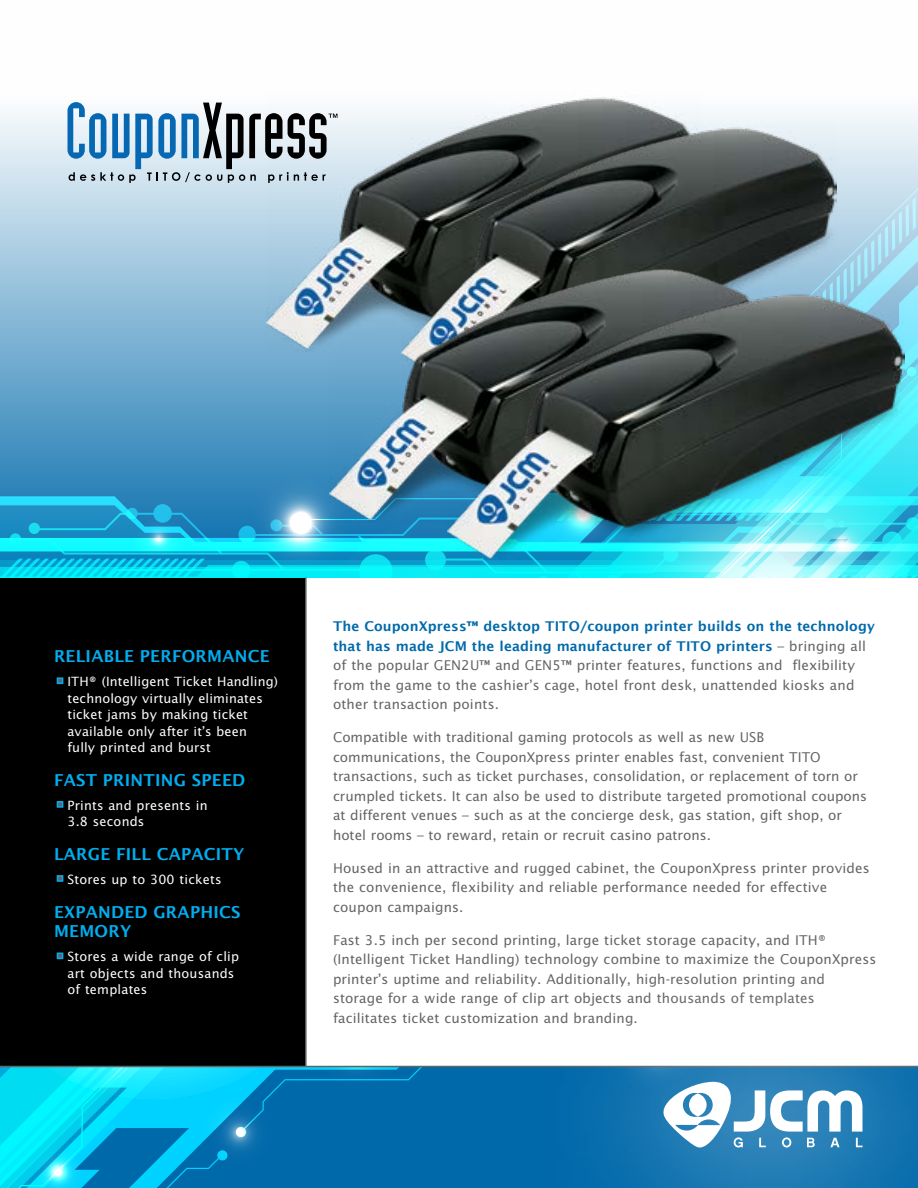
<style>
.page{position:relative;width:918px;height:1188px;background:#fff}
.page>*{position:absolute;margin:0;border:0;box-sizing:border-box;transform-origin:0 0}
.t1{font:600 16.5px/19.8px "Lucida Sans";letter-spacing:.015em;color:#00aeef}
.t2{font:13.5px/19.5px "Lucida Sans";letter-spacing:.01em;color:#636466}
.t3{font:12.75px/16.5px "Lucida Sans";letter-spacing:.01em;color:#fff}
.s1{font-weight:600;color:#0069aa}
</style>
<div class="page">
<svg style="left:0;top:108px;width:918px;height:113px"></svg>
<svg style="left:0;top:221px;width:266px;height:129px;background:#98c2dc"></svg>
<div style="left:0;top:350px;width:303px;height:17px;background:#73acd0"></div>
<svg style="left:836px;top:176px;width:82px;height:191px;background:#afdced"></svg>
<svg style="left:0;top:367px;width:918px;height:211px;background:#39add2"></svg>
<div style="left:0;top:578px;width:306px;height:488px;background:#000"></div>
<svg style="left:57px;top:677px;width:6px;height:7px"></svg>
<svg style="left:57px;top:801px;width:6px;height:7px"></svg>
<svg style="left:57px;top:875px;width:6px;height:7px"></svg>
<svg style="left:57px;top:953px;width:6px;height:6px"></svg>
<svg style="left:68px;top:102px;width:198px;height:81px"></svg>
<hr style="left:0;top:1066px;width:918px;height:1px;background:#636466">
<div style="left:529px;top:943px;width:389px;height:245px;background:#fff"></div>
<svg style="left:0;top:1067px;width:863px;height:121px;background:#178fc2"></svg>
<div style="left:689px;top:1094px;width:18px;height:22px;background:#fff;border-radius:50%"></div>
<hr style="left:305px;top:578px;width:2px;height:488px;background:#636466">
<img style="left:266px;top:97px;width:435px;height:254px">
<img style="left:401px;top:120px;width:435px;height:167px">
<img style="left:329px;top:261px;width:435px;height:261px">
<img style="left:447px;top:287px;width:457px;height:275px">
<p class="t1" style="left:54px;top:646px;width:217px">RELIABLE PERFORMANCE</p>
<p class="t3" style="left:67px;top:673px;width:212px">ITH® (Intelligent Ticket Handling) technology virtually eliminates ticket jams by making ticket available only after it’s been<br>fully printed and burst</p>
<p class="t1" style="left:54px;top:770px;width:193px">FAST PRINTING SPEED</p>
<p class="t3" style="left:67px;top:797px;width:142px">Prints and presents in<br>3.8 seconds</p>
<p class="t1" style="left:54px;top:844px;width:192px">LARGE FILL CAPACITY</p>
<p class="t3" style="left:67px;top:871px;width:156px">Stores up to 300 tickets</p>
<p class="t1" style="left:54px;top:902px;width:188px">EXPANDED GRAPHICS<br>MEMORY</p>
<p class="t3" style="left:67px;top:948px;width:173px">Stores a wide range of clip art objects and thousands of templates</p>
<p class="t2" style="left:333px;top:616px;width:543px"><span class="s1">The CouponXpress™ desktop TITO/coupon printer builds on the technology that has made JCM the leading manufacturer of TITO printers</span> – bringing all of the popular GEN2U™ and GEN5™ printer features, functions and flexibility from the game to the cashier’s cage, hotel front desk, unattended kiosks and other transaction points.</p>
<p class="t2" style="left:333px;top:727px;width:536px">Compatible with traditional gaming protocols as well as new USB communications, the CouponXpress printer enables fast, convenient TITO transactions, such as ticket purchases, consolidation, or replacement of torn or crumpled tickets. It can also be used to distribute targeted promotional coupons at different venues – such as at the concierge desk, gas station, gift shop, or hotel rooms – to reward, retain or recruit casino patrons.</p>
<p class="t2" style="left:333px;top:858px;width:538px">Housed in an attractive and rugged cabinet, the CouponXpress printer provides the convenience, flexibility and reliable performance needed for effective coupon campaigns.</p>
<p class="t2" style="left:333px;top:930px;width:545px">Fast 3.5 inch per second printing, large ticket storage capacity, and ITH® (Intelligent Ticket Handling) technology combine to maximize the CouponXpress printer’s uptime and reliability. Additionally, high-resolution printing and storage for a wide range of clip art objects and thousands of templates facilitates ticket customization and branding.</p>
</div>
